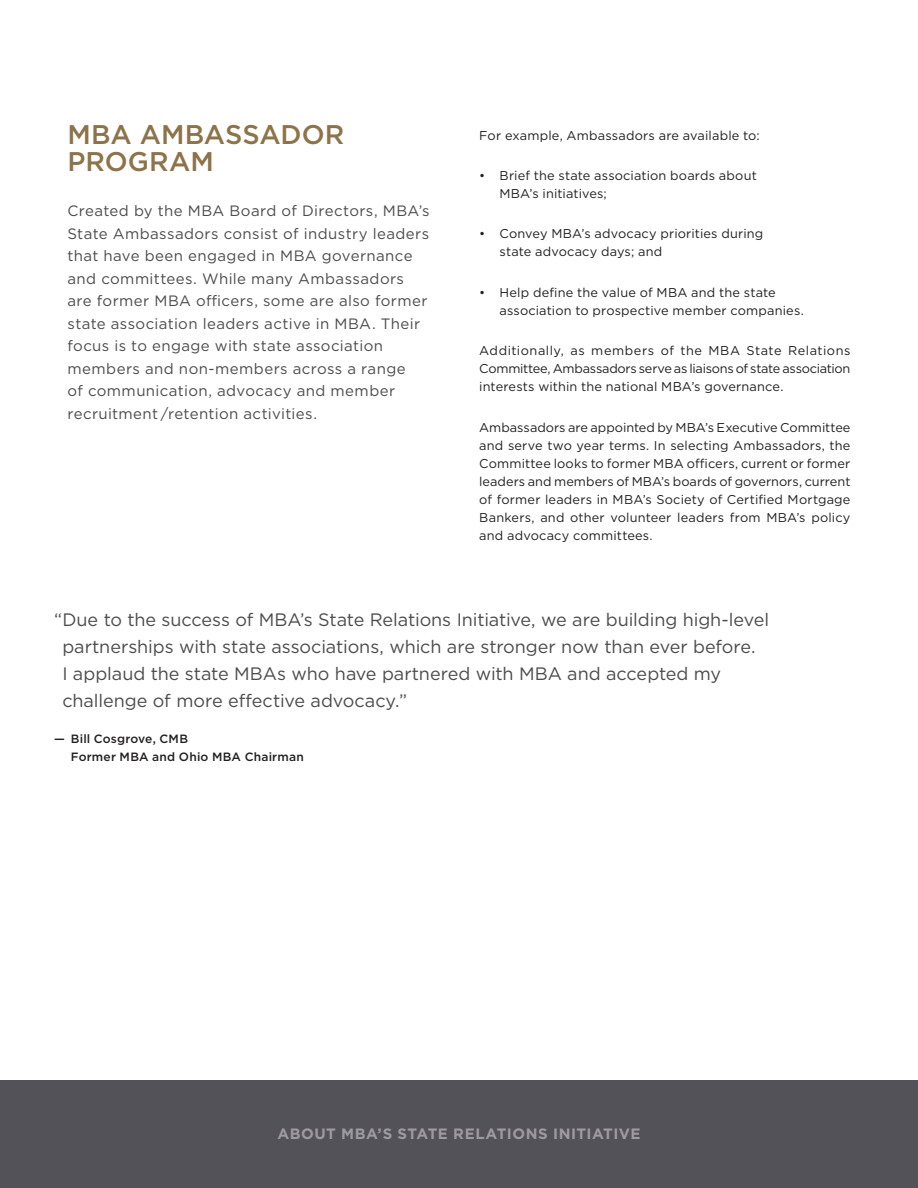
<style>
.page{position:relative;width:918px;height:1188px;background:#fff}
.page>*{position:absolute;margin:0;border:0;box-sizing:border-box;transform-origin:0 0}
.t1{font:500 27px/27px "Gotham";color:#8d734a}
.t2{font:18px/27px "Gotham";letter-spacing:-.005em;color:#4b4c4d}
.t3{font:15px/22.5px "Gotham";letter-spacing:.025em;color:#4b4c4d}
.t4{font:700 15px "Gotham";letter-spacing:.035em;color:#9e9a9f}
.t5{font:12.75px/18px "Gotham";letter-spacing:.015em;color:#231f20}
.t6{font:500 12px/18px "Gotham";letter-spacing:.015em;color:#231f20}
</style>
<div class="page">
<div style="left:0;top:1080px;width:918px;height:108px;background:#545259"></div>
<hr style="left:917px;top:0;width:1px;height:54px;background:#000">
<h1 class="t1" style="left:68px;top:121px;width:278px">MBA AMBASSADOR<br>PROGRAM</h1>
<p class="t3" style="left:68px;top:199px;width:364px">Created by the MBA Board of Directors, MBA’s State Ambassadors consist of industry leaders that have been engaged in MBA governance and committees. While many Ambassadors are former MBA officers, some are also former state association leaders active in MBA. Their focus is to engage with state association members and non-members across a range<br>of communication, advocacy and member recruitment /retention activities.</p>
<p class="t5" style="left:479px;top:126px;width:282px">For example, Ambassadors are available to:</p>
<p class="t5" style="left:499px;top:166px;width:259px;text-indent:-20px">• Brief the state association boards about<br>MBA’s initiatives;</p>
<p class="t5" style="left:499px;top:225px;width:265px;text-indent:-20px">• Convey MBA’s advocacy priorities during state advocacy days; and</p>
<p class="t5" style="left:499px;top:283px;width:306px;text-indent:-20px">• Help define the value of MBA and the state association to prospective member companies.</p>
<p class="t5" style="left:479px;top:342px;width:373px;text-align:justify">Additionally, as members of the MBA State Relations Committee, Ambassadors serve as liaisons of state association interests within the national MBA’s governance.</p>
<p class="t5" style="left:479px;top:418px;width:373px;text-align:justify">Ambassadors are appointed by MBA’s Executive Committee and serve two year terms. In selecting Ambassadors, the Committee looks to former MBA officers, current or former leaders and members of MBA’s boards of governors, current of former leaders in MBA’s Society of Certified Mortgage Bankers, and other volunteer leaders from MBA’s policy and advocacy committees.</p>
<p class="t2" style="left:62px;top:605px;width:708px;text-indent:-8px">“Due to the success of MBA’s State Relations Initiative, we are building high-level partnerships with state associations, which are stronger now than ever before.<br>I applaud the state MBAs who have partnered with MBA and accepted my challenge of more effective advocacy.”</p>
<p class="t6" style="left:71px;top:729px;width:235px;text-indent:-17px">— Bill Cosgrove, CMB<br>Former MBA and Ohio MBA Chairman</p>
<p class="t4" style="left:277px;top:1123px;width:365px">ABOUT MBA’S STATE RELATIONS INITIATIVE</p>
</div>
